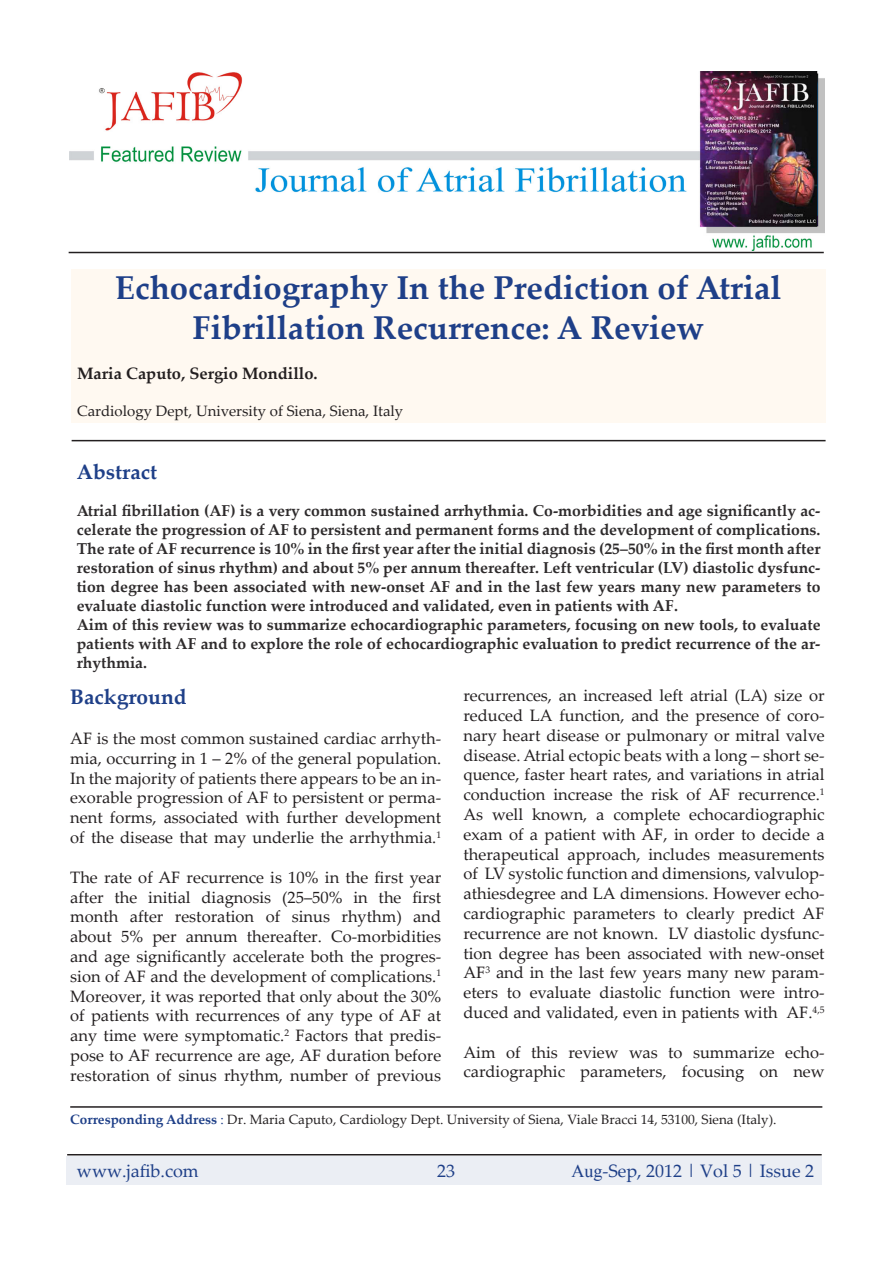
<style>
.page{position:relative;width:893px;height:1263px;background:#fff}
.page>*{position:absolute;margin:0;border:0;box-sizing:border-box;transform-origin:0 0}
.authors{font:700 33px "Palatino Linotype";color:#1e3f88}
.sectionheader{font:700 21px "Palatino Linotype";color:#1e3f88}
.pgheader{font:18px "Palatino Linotype";color:#1e3f88}
.body{font:16.5px/19.8px "Palatino Linotype";color:#231f20;text-align:justify}
.authors-2{font:700 16.5px "Palatino Linotype";color:#231f20}
.body_small{font:700 15.75px/18.9px "Palatino Linotype";color:#2e2b2c;text-align:justify}
.authors-3{font:15px "Palatino Linotype";color:#231f20}
.body_small-2{font:13.5px "Palatino Linotype";color:#231f20}
.s1{font-weight:700;color:#1e3f88}
.s2{color:#1e3f88}
.s3{font-family:"Times New Roman"}
</style>
<div class="page">
<hr style="left:72px;top:440px;width:754px;height:1px;background:#231f20">
<hr style="left:70px;top:1106px;width:752px;height:2px;background:#231f20">
<div style="left:71px;top:269px;width:755px;height:153px;background:#fff9f1"></div>
<img style="left:70px;top:71px;width:754px;height:179px">
<hr style="left:69px;top:252px;width:755px;height:1px;background:#231f20">
<hr style="left:67px;top:1154px;width:755px;height:1px;background:#231f20">
<div style="left:66px;top:1156px;width:756px;height:29px;background:#ebeef4"></div>
<p class="authors" style="left:115px;top:265px;width:668px">Echocardiography In the Prediction of Atrial</p>
<p class="authors" style="left:193px;top:304px;width:513px">Fibrillation Recurrence: A Review</p>
<p class="authors-2" style="left:77px;top:361px;width:242px">Maria Caputo, Sergio Mondillo.</p>
<p class="authors-3" style="left:77px;top:401px;width:328px">Cardiology Dept, University of Siena, Siena, Italy</p>
<p class="sectionheader" style="left:77px;top:457px;width:82px">Abstract</p>
<p class="body_small" style="left:77px;top:501px;width:745px">Atrial fibrillation (AF) is a very common sustained arrhythmia. Co-morbidities and age significantly ac&shy;celerate the progression of AF to persistent and permanent forms and the development of complications.<br>The rate of AF recurrence is 10% in the first year after the initial diagnosis (25–50% in the first month after restoration of sinus rhythm) and about 5% per annum thereafter. Left ventricular (LV) diastolic dysfunc&shy;tion degree has been associated with new-onset AF and in the last few years many new parameters to evaluate diastolic function were introduced and validated, even in patients with AF.</p>
<p class="body_small" style="left:77px;top:614px;width:745px">Aim of this review was to summarize echocardiographic parameters, focusing on new tools, to evaluate patients with AF and to explore the role of echocardiographic evaluation to predict recurrence of the ar&shy;rhythmia.</p>
<p class="sectionheader" style="left:70px;top:682px;width:118px">Background</p>
<p class="body" style="left:70px;top:728px;width:372px">AF is the most common sustained cardiac arrhyth&shy;mia, occurring in 1 – 2% of the general population.<br>In the majority of patients there appears to be an in&shy;exorable progression of AF to persistent or perma&shy;nent forms, associated with further development of the disease that may underlie the arrhythmia.<sup>1</sup></p>
<p class="body" style="left:70px;top:866px;width:372px">The rate of AF recurrence is 10% in the first year after the initial diagnosis (25–50% in the first month after restoration of sinus rhythm) and about 5% per annum thereafter. Co-morbidities and age significantly accelerate both the progres&shy;sion of AF and the development of complications.<sup>1<br></sup>Moreover, it was reported that only about the 30% of patients with recurrences of any type of AF at any time were symptomatic.<sup>2</sup> Factors that predis&shy;pose to AF recurrence are age, AF duration before restoration of sinus rhythm, number of previous</p>
<p class="body" style="left:463px;top:685px;width:363px">recurrences, an increased left atrial (LA) size or reduced LA function, and the presence of coro&shy;nary heart disease or pulmonary or mitral valve disease. Atrial ectopic beats with a long – short se&shy;quence, faster heart rates, and variations in atrial conduction increase the risk of AF recurrence.<sup>1</sup></p>
<p class="body" style="left:463px;top:804px;width:363px">As well known, a complete echocardiographic exam of a patient with AF, in order to decide a therapeutical approach, includes measurements of LV systolic function and dimensions, valvulop&shy;athiesdegree and LA dimensions. However echo&shy;cardiographic parameters to clearly predict AF recurrence are not known. LV diastolic dysfunc&shy;tion degree has been associated with new-onset AF<sup>3</sup> and in the last few years many new param&shy;eters to evaluate diastolic function were intro&shy;duced and validated, even in patients with AF.<sup>4,5</sup></p>
<p class="body" style="left:463px;top:1041px;width:363px">Aim of this review was to summarize echo&shy;cardiographic parameters, focusing on new</p>
<p class="body_small-2" style="left:70px;top:1109px;width:708px"><span class="s1">Corresponding Address</span> <span class="s2">:</span> Dr. Maria Caputo, Cardiology Dept. University of Siena, Viale Bracci 14, 53100, Siena (Italy).</p>
<p class="pgheader" style="left:77px;top:1158px;width:123px">www.jafib.com</p>
<p class="pgheader" style="left:437px;top:1158px;width:19px">23</p>
<p class="pgheader" style="left:571px;top:1158px;width:244px"><span class="s3">Aug</span>-Sep, 2012 | Vol 5 | Issue 2</p>
</div>
